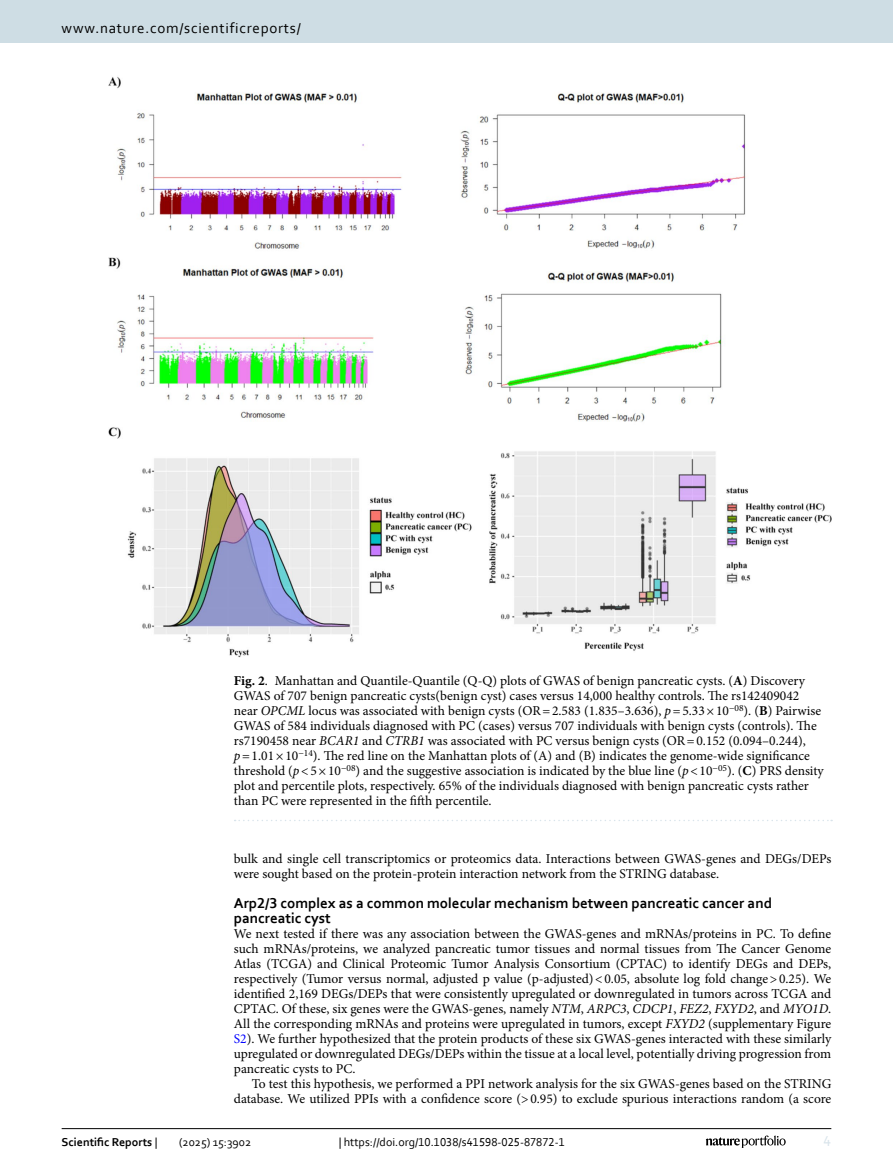
<style>
.page{position:relative;width:893px;height:1174px;background:#fff}
.page>*{position:absolute;margin:0;border:0;box-sizing:border-box;transform-origin:0 0}
.Head_2{font:700 15px/15px "Corbel";color:#000}
.t1{font:15px "Corbel";letter-spacing:.05em;color:#000}
.t2{font:15px "Corbel";color:#d9e4eb}
.Body_Text{font:13.5px/15px "Minion Pro";color:#000;text-align:justify}
.Figure_Caption{font:13.5px/15px "Minion Pro";color:#000}
.Body_Text_Indent{font:13.5px/15px "Minion Pro";color:#000}
.t3{font:12px "Corbel";color:#000}
.t4{font:700 12px "Corbel";color:#000}
.s1{font-weight:700}
.s2{font-style:italic}
.s3{color:#00f}
.s4{font-weight:400}
</style>
<div class="page">
<img style="left:108px;top:77px;width:723px;height:580px">
<svg style="left:235px;top:820px;width:597px;height:1px"></svg>
<hr style="left:62px;top:1128px;width:769px;height:1px;background:#000">
<svg style="left:706px;top:1135px;width:80px;height:12px"></svg>
<div style="left:0;top:0;width:893px;height:43px;background:#cedde4"></div>
<p class="t1" style="left:62px;top:18px;width:241px">www.nature.com/scientificreports/</p>
<p class="Figure_Caption" style="left:234px;top:673px;width:591px"><span class="s1">Fig. 2</span>. Manhattan and Quantile-Quantile (Q-Q) plots of GWAS of benign pancreatic cysts. (<span class="s1">A</span>) Discovery GWAS of 707 benign pancreatic cysts(benign cyst) cases versus 14,000 healthy controls. The rs142409042 near <span class="s2">OPCML</span> locus was associated with benign cysts (OR=2.583 (1.835–3.636), <span class="s2">p</span>=5.33×10<sup>−08</sup>). (<span class="s1">B</span>) Pairwise GWAS of 584 individuals diagnosed with PC (cases) versus 707 individuals with benign cysts (controls). The rs7190458 near <span class="s2">BCAR1</span> and <span class="s2">CTRB1</span> was associated with PC versus benign cysts (OR=0.152 (0.094–0.244), <span class="s2">p</span>=1.01×10<sup>−14</sup>). The red line on the Manhattan plots of (A) and (B) indicates the genome-wide significance threshold (<span class="s2">p</span>&lt;5×10<sup>−08</sup>) and the suggestive association is indicated by the blue line (<span class="s2">p</span>&lt;10<sup>−05</sup>). (<span class="s1">C</span>) PRS density plot and percentile plots, respectively. 65% of the individuals diagnosed with benign pancreatic cysts rather than PC were represented in the fifth percentile.</p>
<p class="Body_Text_Indent" style="left:234px;top:851px;width:599px">bulk and single cell transcriptomics or proteomics data. Interactions between GWAS-genes and DEGs/DEPs were sought based on the protein-protein interaction network from the STRING database.</p>
<p class="Head_2" style="left:234px;top:895px;width:540px">Arp2/3 complex as a common molecular mechanism between pancreatic cancer and pancreatic cyst</p>
<p class="Body_Text" style="left:234px;top:926px;width:599px">We next tested if there was any association between the GWAS-genes and mRNAs/proteins in PC. To define such mRNAs/proteins, we analyzed pancreatic tumor tissues and normal tissues from The Cancer Genome Atlas (TCGA) and Clinical Proteomic Tumor Analysis Consortium (CPTAC) to identify DEGs and DEPs, respectively (Tumor versus normal, adjusted p value (p-adjusted)&lt;0.05, absolute log fold change&gt;0.25). We identified 2,169 DEGs/DEPs that were consistently upregulated or downregulated in tumors across TCGA and CPTAC. Of these, six genes were the GWAS-genes, namely <span class="s2">NTM</span>, <span class="s2">ARPC3</span>, <span class="s2">CDCP1</span>, <span class="s2">FEZ2</span>, <span class="s2">FXYD2</span>, and <span class="s2">MYO1D</span>.<br>All the corresponding mRNAs and proteins were upregulated in tumors, except <span class="s2">FXYD2</span> (supplementary Figure <span class="s3">S2</span>). We further hypothesized that the protein products of these six GWAS-genes interacted with these similarly upregulated or downregulated DEGs/DEPs within the tissue at a local level, potentially driving progression from pancreatic cysts to PC.</p>
<p class="Body_Text_Indent" style="left:234px;top:1076px;width:599px;text-align:right">To test this hypothesis, we performed a PPI network analysis for the six GWAS-genes based on the STRING database. We utilized PPIs with a confidence score (&gt;0.95) to exclude spurious interactions random (a score</p>
<p class="t4" style="left:62px;top:1134px;width:97px">Scientific Reports <span class="s4">|</span></p>
<p class="t3" style="left:179px;top:1134px;width:74px">(2025) 15:3902</p>
<p class="t3" style="left:339px;top:1134px;width:228px">| https://doi.org/10.1038/s41598-025-87872-1</p>
<p class="t2" style="left:824px;top:1132px;width:9px">4</p>
</div>
